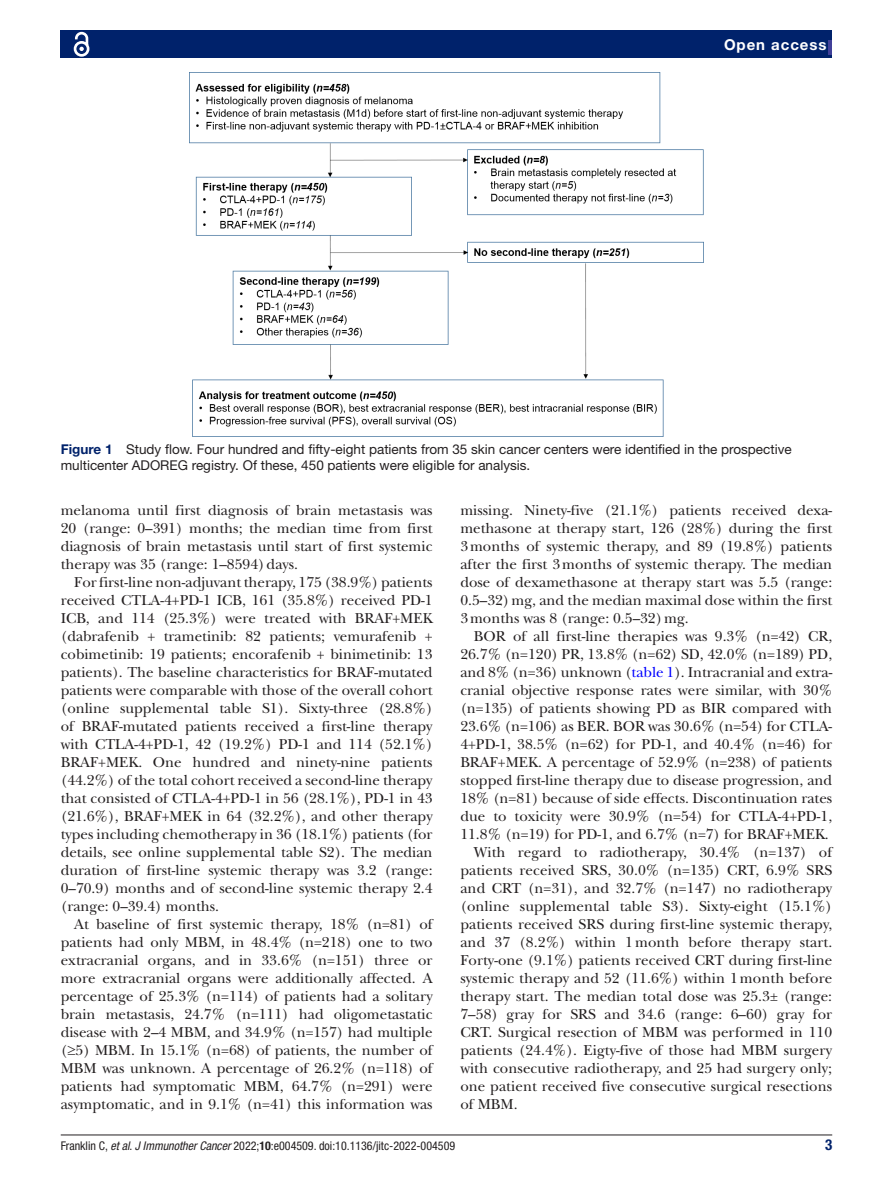
<style>
.page{position:relative;width:893px;height:1191px;background:#fff}
.page>*{position:absolute;margin:0;border:0;box-sizing:border-box;transform-origin:0 0}
.t1{font:15px/18px "New Baskerville";color:#231f20;text-align:justify}
.t2{font:700 15px "Helvetica Neue LT Std";letter-spacing:.065em;color:#fff}
.t3{font:700 condensed 15px "Helvetica Neue LT Std";color:#00226b}
.t4{font:13.5px/16.2px "Helvetica Neue LT Std";color:#231f20}
.t5{font:condensed 12px "Helvetica Neue LT Std";color:#231f20}
.s1{font-weight:700;color:#00226b}
.s2{color:#00f}
.s3{font-style:italic}
.s4{font-weight:700}
</style>
<div class="page">
<hr style="left:61px;top:1134px;width:771px;height:1px;background:#231f20">
<div style="left:61px;top:31px;width:771px;height:27px;background:#00226b"></div>
<hr style="left:828px;top:40px;width:4px;height:15px;background:#414099">
<svg style="left:73px;top:31px;width:17px;height:26px"></svg>
<img style="left:190px;top:73px;width:513px;height:363px">
<p class="t2" style="left:724px;top:35px;width:104px">Open access</p>
<p class="t4" style="left:61px;top:441px;width:732px"><span class="s1">Figure 1</span> Study flow. Four hundred and fifty-eight patients from 35 skin cancer centers were identified in the prospective multicenter ADOREG registry. Of these, 450 patients were eligible for analysis.</p>
<p class="t1" style="left:61px;top:501px;width:373px">melanoma until first diagnosis of brain metastasis was 20 (range: 0–391) months; the median time from first diagnosis of brain metastasis until start of first systemic therapy was 35 (range: 1–8594)days.</p>
<p class="t1" style="left:61px;top:573px;width:373px;text-indent:14px">For first-line non-adjuvant therapy, 175 (38.9%) patients received CTLA-4+PD-1 ICB, 161 (35.8%) received PD-1<br>ICB, and 114 (25.3%) were treated with BRAF+MEK (dabrafenib + trametinib: 82 patients; vemurafenib + cobimetinib: 19 patients; encorafenib + binimetinib: 13 patients). The baseline characteristics for BRAF-mutated patients were comparable with those of the overall cohort (online supplemental table S1). Sixty-three (28.8%) of BRAF-mutated patients received a first-line therapy with CTLA-4+PD-1, 42 (19.2%) PD-1 and 114 (52.1%)<br>BRAF+MEK. One hundred and ninety-nine patients (44.2%) of the total cohort received a second-line therapy that consisted of CTLA-4+PD-1 in 56 (28.1%), PD-1 in 43 (21.6%), BRAF+MEK in 64 (32.2%), and other therapy types including chemotherapy in 36 (18.1%) patients (for details, see online supplemental table S2). The median duration of first-line systemic therapy was 3.2 (range:<br>0–70.9) months and of second-line systemic therapy 2.4 (range: 0–39.4) months.</p>
<p class="t1" style="left:61px;top:915px;width:373px;text-indent:14px">At baseline of first systemic therapy, 18% (n=81) of patients had only MBM, in 48.4% (n=218) one to two extracranial organs, and in 33.6% (n=151) three or more extracranial organs were additionally affected. A percentage of 25.3% (n=114) of patients had a solitary brain metastasis, 24.7% (n=111) had oligometastatic disease with 2–4 MBM, and 34.9% (n=157) had multiple (≥5) MBM. In 15.1% (n=68) of patients, the number of MBM was unknown. A percentage of 26.2% (n=118) of patients had symptomatic MBM, 64.7% (n=291) were asymptomatic, and in 9.1% (n=41) this information was</p>
<p class="t1" style="left:460px;top:501px;width:373px">missing. Ninety-five (21.1%) patients received dexa&shy;methasone at therapy start, 126 (28%) during the first 3months of systemic therapy, and 89 (19.8%) patients after the first 3months of systemic therapy. The median dose of dexamethasone at therapy start was 5.5 (range:<br>0.5–32)mg, and the median maximal dose within the first 3months was 8 (range: 0.5–32)mg.</p>
<p class="t1" style="left:474px;top:627px;width:360px">BOR of all first-line therapies was 9.3% (n=42) CR,</p>
<p class="t1" style="left:460px;top:645px;width:373px">26.7% (n=120) PR, 13.8% (n=62) SD, 42.0% (n=189) PD,</p>
<p class="t1" style="left:460px;top:663px;width:373px">and 8% (n=36) unknown (<span class="s2">table 1</span>). Intracranial and extra-</p>
<p class="t1" style="left:460px;top:681px;width:373px">cranial objective response rates were similar, with 30%</p>
<p class="t1" style="left:460px;top:699px;width:373px">(n=135) of patients showing PD as BIR compared with</p>
<p class="t1" style="left:460px;top:717px;width:373px">23.6% (n=106) as BER. BOR was 30.6% (n=54) for CTLA-</p>
<p class="t1" style="left:460px;top:735px;width:373px">4+PD-1, 38.5% (n=62) for PD-1, and 40.4% (n=46) for</p>
<p class="t1" style="left:460px;top:753px;width:373px">BRAF+MEK. A percentage of 52.9% (n=238) of patients</p>
<p class="t1" style="left:460px;top:771px;width:373px">stopped first-line therapy due to disease progression, and</p>
<p class="t1" style="left:460px;top:789px;width:373px">18% (n=81) because of side effects. Discontinuation rates</p>
<p class="t1" style="left:460px;top:807px;width:373px">due to toxicity were 30.9% (n=54) for CTLA-4+PD-1,</p>
<p class="t1" style="left:460px;top:825px;width:370px">11.8% (n=19) for PD-1, and 6.7% (n=7) for BRAF+MEK.</p>
<p class="t1" style="left:474px;top:843px;width:360px">With regard to radiotherapy, 30.4% (n=137) of</p>
<p class="t1" style="left:460px;top:861px;width:373px">patients received SRS, 30.0% (n=135) CRT, 6.9% SRS</p>
<p class="t1" style="left:460px;top:879px;width:373px">and CRT (n=31), and 32.7% (n=147) no radiotherapy</p>
<p class="t1" style="left:460px;top:897px;width:373px">(online supplemental table S3). Sixty-eight (15.1%)</p>
<p class="t1" style="left:460px;top:915px;width:373px">patients received SRS during first-line systemic therapy,</p>
<p class="t1" style="left:460px;top:933px;width:373px">and 37 (8.2%) within 1month before therapy start.</p>
<p class="t1" style="left:460px;top:951px;width:373px">Forty-one (9.1%) patients received CRT during first-line</p>
<p class="t1" style="left:460px;top:969px;width:373px">systemic therapy and 52 (11.6%) within 1month before</p>
<p class="t1" style="left:460px;top:987px;width:373px">therapy start. The median total dose was 25.3± (range:</p>
<p class="t1" style="left:460px;top:1005px;width:373px">7–58) gray for SRS and 34.6 (range: 6–60) gray for</p>
<p class="t1" style="left:460px;top:1023px;width:373px">CRT. Surgical resection of MBM was performed in 110</p>
<p class="t1" style="left:460px;top:1041px;width:373px">patients (24.4%). Eigty-five of those had MBM surgery</p>
<p class="t1" style="left:460px;top:1059px;width:373px">with consecutive radiotherapy, and 25 had surgery only;</p>
<p class="t1" style="left:460px;top:1077px;width:373px">one patient received five consecutive surgical resections</p>
<p class="t1" style="left:460px;top:1095px;width:59px">of MBM.</p>
<p class="t5" style="left:61px;top:1138px;width:396px">Franklin C, <span class="s3">et al</span>. <span class="s3">J Immunother Cancer</span> 2022;<span class="s4">10</span>:e004509. doi:10.1136/jitc-2022-004509</p>
<p class="t3" style="left:825px;top:1135px;width:9px">3</p>
</div>
